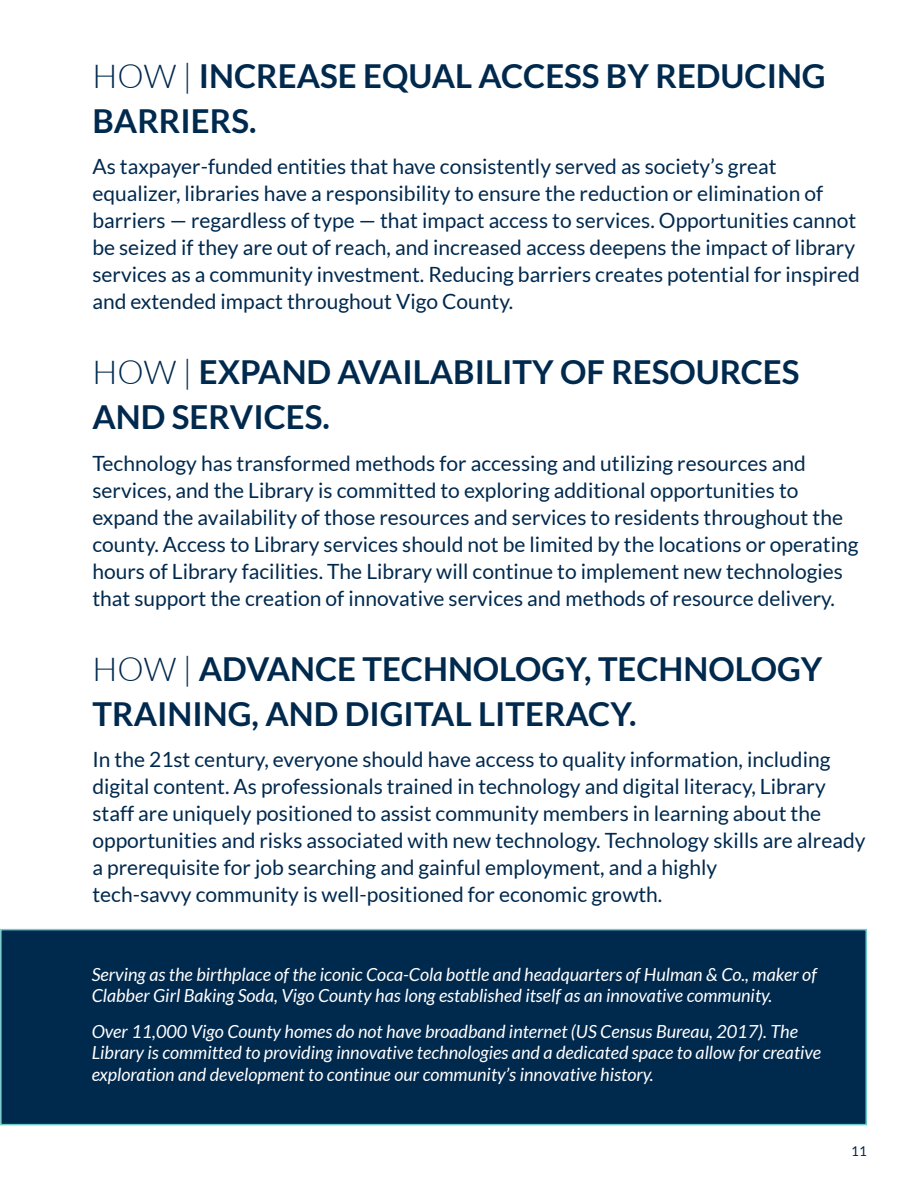
<style>
.page{position:relative;width:918px;height:1188px;background:#fff}
.page>*{position:absolute;margin:0;border:0;box-sizing:border-box;transform-origin:0 0}
.t1{font:700 33px/45px "Lato";color:#00294e}
.t2{font:21px/27px "Lato";color:#00294e}
.t3{font:italic 18px/21.6px "Lato";color:#fff}
.t4{font:13.5px "Lato";color:#00294e}
.s1{font-weight:300}
</style>
<div class="page">
<div style="left:1px;top:930px;width:865px;height:195px;background:#00294e"></div>
<div style="left:0;top:929px;width:867px;height:196px;border:2px solid #6fcaca"></div>
<h1 class="t1" style="left:92px;top:55px;width:735px"><span class="s1">HOW |</span> INCREASE EQUAL ACCESS BY REDUCING<br>BARRIERS.</h1>
<p class="t2" style="left:92px;top:155px;width:769px">As taxpayer-funded entities that have consistently served as society’s great equalizer, libraries have a responsibility to ensure the reduction or elimination of barriers — regardless of type — that impact access to services. Opportunities cannot be seized if they are out of reach, and increased access deepens the impact of library services as a community investment. Reducing barriers creates potential for inspired and extended impact throughout Vigo County.</p>
<h1 class="t1" style="left:92px;top:352px;width:709px"><span class="s1">HOW |</span> EXPAND AVAILABILITY OF RESOURCES<br>AND SERVICES.</h1>
<p class="t2" style="left:92px;top:451px;width:768px">Technology has transformed methods for accessing and utilizing resources and services, and the Library is committed to exploring additional opportunities to expand the availability of those resources and services to residents throughout the county. Access to Library services should not be limited by the locations or operating hours of Library facilities. The Library will continue to implement new technologies that support the creation of innovative services and methods of resource delivery.</p>
<h1 class="t1" style="left:92px;top:648px;width:732px"><span class="s1">HOW |</span> ADVANCE TECHNOLOGY, TECHNOLOGY<br>TRAINING, AND DIGITAL LITERACY.</h1>
<p class="t2" style="left:92px;top:748px;width:775px">In the 21st century, everyone should have access to quality information, including digital content. As professionals trained in technology and digital literacy, Library staff are uniquely positioned to assist community members in learning about the opportunities and risks associated with new technology. Technology skills are already a prerequisite for job searching and gainful employment, and a highly<br>tech-savvy community is well-positioned for economic growth.</p>
<p class="t3" style="left:92px;top:965px;width:727px">Serving as the birthplace of the iconic Coca-Cola bottle and headquarters of Hulman &amp; Co., maker of<br>Clabber Girl Baking Soda, Vigo County has long established itself as an innovative community.</p>
<p class="t3" style="left:92px;top:1021px;width:731px">Over 11,000 Vigo County homes do not have broadband internet (US Census Bureau, 2017). The<br>Library is committed to providing innovative technologies and a dedicated space to allow for creative exploration and development to continue our community’s innovative history.</p>
<p class="t4" style="left:851px;top:1146px;width:17px">11</p>
</div>
